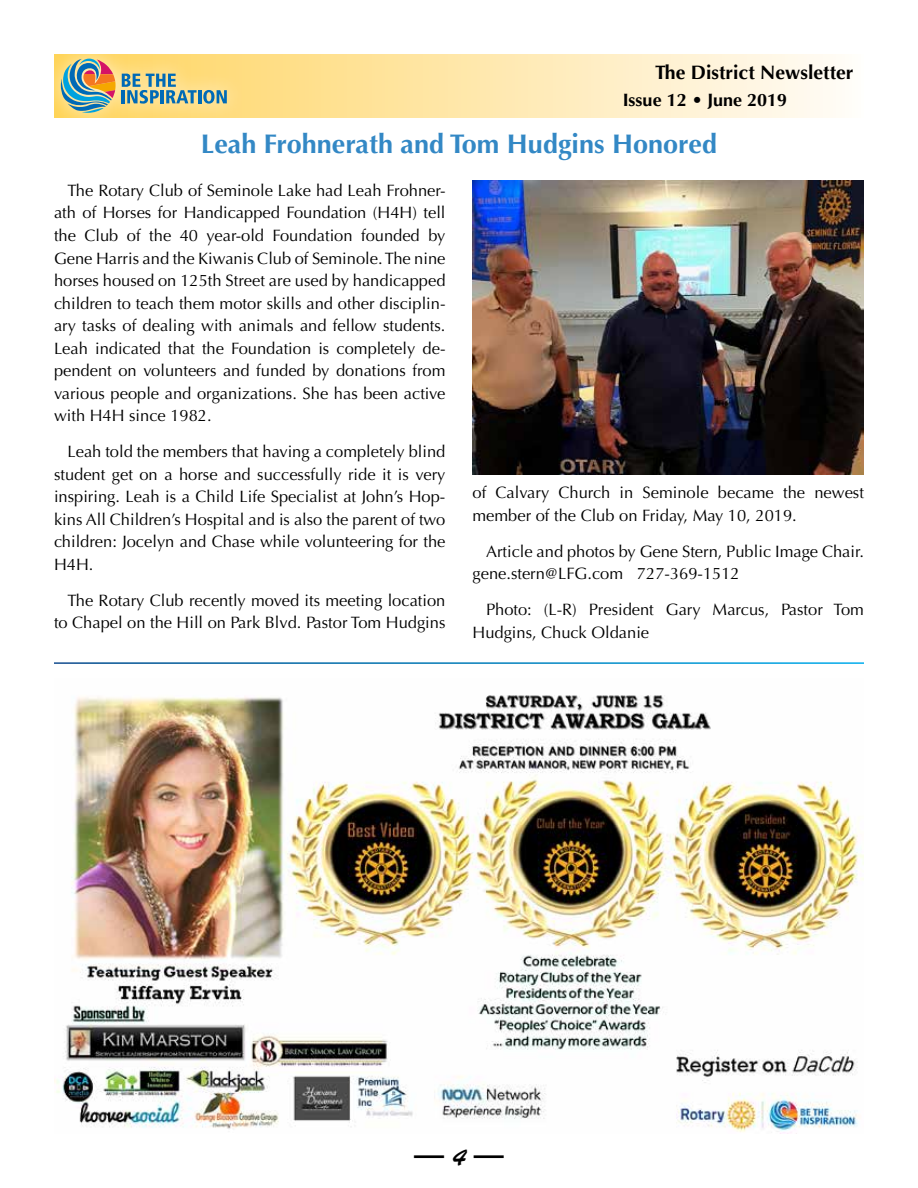
<style>
.page{position:relative;width:918px;height:1188px;background:#fff}
.page>*{position:absolute;margin:0;border:0;box-sizing:border-box;transform-origin:0 0}
.t1{font:30px "Brush Script Std";color:#000}
.t2{font:700 27px "Optima";color:#3388c5}
.t3{font:700 19.5px "Optima";color:#000}
.t4{font:700 18px "Optima";color:#000}
.t5{font:16.5px/22.5px "Optima";color:#000}
.s1{font-size:24px}
</style>
<div class="page">
<svg style="left:245px;top:54px;width:591px;height:64px;background:#ffebb9"></svg>
<div style="left:43px;top:41px;width:202px;height:90px;background:#fff;opacity:.75"></div>
<svg style="left:61px;top:59px;width:166px;height:54px;background:#bcbb8d"></svg>
<img style="left:472px;top:181px;width:392px;height:293px">
<img style="left:54px;top:695px;width:810px;height:439px">
<p class="t3" style="left:655px;top:61px;width:200px">The District Newsletter</p>
<p class="t4" style="left:623px;top:89px;width:166px">Issue 12 • June 2019</p>
<h2 class="t2" style="left:201px;top:128px;width:518px">Leah Frohnerath and Tom Hudgins Honored</h2>
<p class="t5" style="left:54px;top:179px;width:393px;text-align:justify;text-indent:13px">The Rotary Club of Seminole Lake had Leah Frohner&shy;ath of Horses for Handicapped Foundation (H4H) tell the Club of the 40 year-old Foundation founded by Gene Harris and the Kiwanis Club of Seminole. The nine horses housed on 125th Street are used by handicapped children to teach them motor skills and other disciplin&shy;ary tasks of dealing with animals and fellow students.<br>Leah indicated that the Foundation is completely de&shy;pendent on volunteers and funded by donations from various people and organizations. She has been active with H4H since 1982.</p>
<p class="t5" style="left:54px;top:440px;width:393px;text-align:justify;text-indent:13px">Leah told the members that having a completely blind student get on a horse and successfully ride it is very inspiring. Leah is a Child Life Specialist at John’s Hop&shy;kins All Children’s Hospital and is also the parent of two children: Jocelyn and Chase while volunteering for the H4H.</p>
<p class="t5" style="left:54px;top:589px;width:393px;text-align:right">The Rotary Club recently moved its meeting location to Chapel on the Hill on Park Blvd. Pastor Tom Hudgins</p>
<p class="t5" style="left:473px;top:482px;width:393px">of Calvary Church in Seminole became the newest member of the Club on Friday, May 10, 2019.</p>
<p class="t5" style="left:473px;top:540px;width:393px;text-indent:13px">Article and photos by Gene Stern, Public Image Chair. gene.stern@LFG.com 727-369-1512</p>
<p class="t5" style="left:473px;top:599px;width:393px;text-indent:13px">Photo: (L-R) President Gary Marcus, Pastor Tom<br>Hudgins, Chuck Oldanie</p>
<h1 class="t1" style="left:414px;top:1139px;width:91px">— <span class="s1">4</span> —</h1>
</div>
